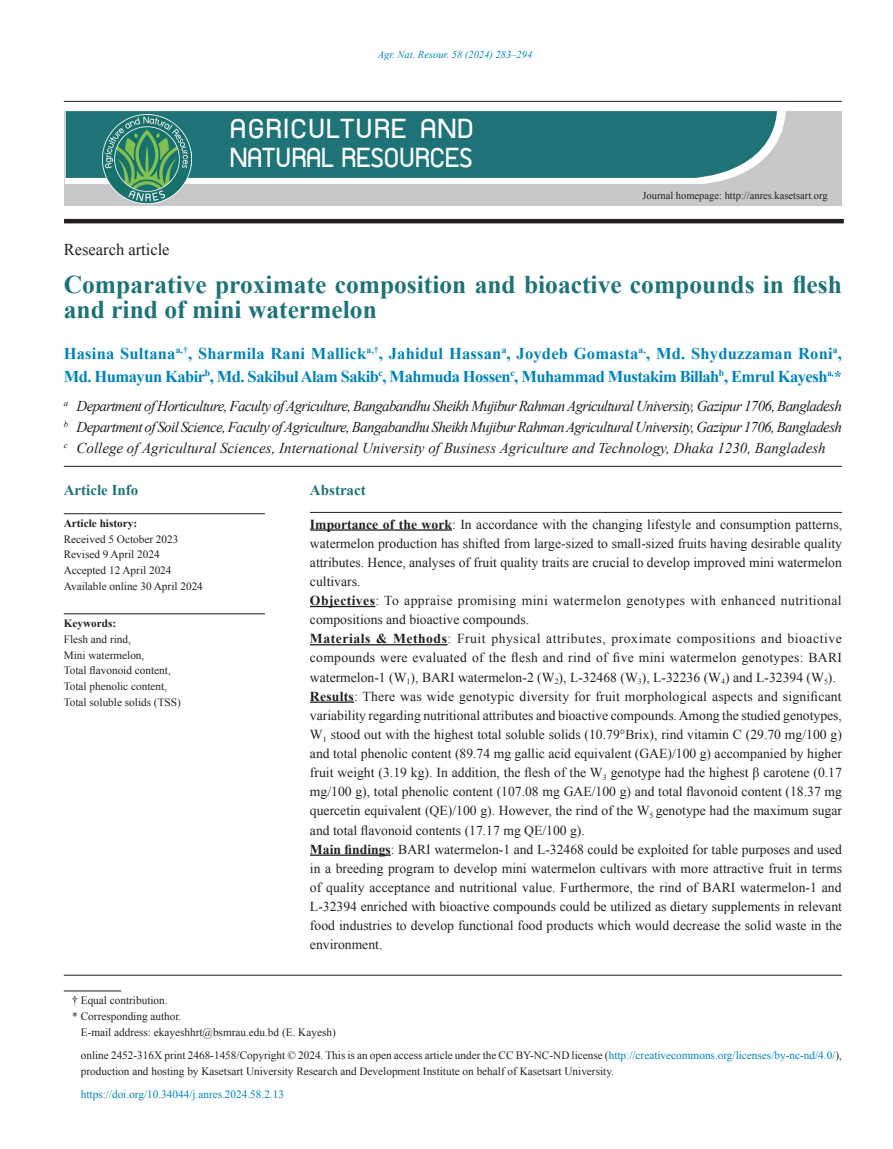
<style>
.page{position:relative;width:893px;height:1149px;background:#fff}
.page>*{position:absolute;margin:0;border:0;box-sizing:border-box;transform-origin:0 0}
.t1{font:31.5px "supermarket";letter-spacing:-.01em;color:#fff}
.t2{font:31.5px "supermarket";letter-spacing:.02em;color:#fff;scale:1.05 1}
._0_headline{font:700 25.5px/25.5px "Times New Roman";color:#1f7377}
._0_author_name{font:700 16.5px/23.1px "Times New Roman";letter-spacing:-.03em;color:#0083b6}
._0_Original_Artical{font:16.5px "Times New Roman";color:#231f20}
._0_office{font:italic 15px "Times New Roman";letter-spacing:-.045em;color:#231f20}
._0_office_line{font:italic 15px "Times New Roman";color:#231f20}
._1_text_10{font:700 15px "Times New Roman";color:#1f7377}
._1_text_10-2{font:13.65px/19px "Times New Roman";color:#231f20;text-align:justify}
._1_text_line_below{font:13.65px/19px "Times New Roman";color:#231f20;text-align:justify}
._1_text_line_above{font:13.65px/19px "Times New Roman";color:#231f20;text-align:justify}
._1_text_10-3{font:13.65px/19px "Times New Roman";letter-spacing:.03em;color:#231f20}
._0_coress_7_5{font:11.25px/15.8px "Times New Roman";color:#231f20}
._0_keyword_text_7_5{font:11.25px "Times New Roman";color:#231f20}
._0_doi_7_5{font:11.25px "Times New Roman";color:#0083b6}
._0_keyword_text_2_7{font:11.25px "Times New Roman";color:#231f20}
._0_Article___keyword{font:700 11.25px "Times New Roman";color:#231f20}
._0_corres_line_7_5{font:11.25px "Times New Roman";color:#231f20}
._0_Original_Artical-2{font:10.5px "Times New Roman";color:#231f20}
.header_page_num{font:italic 10.5px "Times New Roman";color:#0083b6}
.s1{font-weight:700}
.s2{color:#0083b6}
</style>
<div class="page">
<hr style="left:64px;top:466px;width:778px;height:1px;background:#231f20">
<hr style="left:64px;top:101px;width:778px;height:1px;background:#231f20">
<hr style="left:64px;top:990px;width:57px;height:1px;background:#231f20">
<hr style="left:64px;top:219px;width:780px;height:4px;background:#231f20">
<div style="left:65px;top:111px;width:777px;height:95px;background:#c7c8ca"></div>
<svg style="left:64px;top:111px;width:722px;height:73px;fill:#fff"></svg>
<div style="left:65px;top:111px;width:712px;height:67px;background:#1f7377"></div>
<img style="left:103px;top:115px;width:88px;height:88px">
<hr style="left:64px;top:513px;width:201px;height:1px;background:#231f20">
<hr style="left:64px;top:613px;width:201px;height:1px;background:#231f20">
<hr style="left:310px;top:512px;width:532px;height:1px;background:#231f20">
<hr style="left:310px;top:529px;width:142px;height:1px;background:#231f20">
<hr style="left:310px;top:605px;width:65px;height:2px;background:#231f20">
<hr style="left:310px;top:644px;width:138px;height:1px;background:#231f20">
<hr style="left:310px;top:701px;width:44px;height:1px;background:#231f20">
<hr style="left:310px;top:854px;width:81px;height:1px;background:#231f20">
<hr style="left:64px;top:974px;width:778px;height:1px;background:#231f20">
<p class="header_page_num" style="left:378px;top:47px;width:156px">Agr. Nat. Resour. 58 (2024) 283–294</p>
<p class="t2" style="left:230px;top:107px;width:233px">AGRICULTURE AND</p>
<p class="t1" style="left:230px;top:136px;width:245px">NATURAL RESOURCES</p>
<p class="_0_Original_Artical-2" style="left:642px;top:188px;width:187px">Journal homepage: http://anres.kasetsart.org</p>
<p class="_0_Original_Artical" style="left:64px;top:237px;width:107px">Research article</p>
<p class="_0_headline" style="left:64px;top:271px;width:780px">Comparative proximate composition and bioactive compounds in flesh and rind of mini watermelon</p>
<p class="_0_author_name" style="left:64px;top:341px;width:780px">Hasina Sultana<sup>a,†</sup>, Sharmila Rani Mallick<sup>a,†</sup>, Jahidul Hassan<sup>a</sup>, Joydeb Gomasta<sup>a,</sup>, Md. Shyduzzaman Roni<sup>a</sup>,<br>Md. Humayun Kabir<sup>b</sup>, Md. Sakibul Alam Sakib<sup>c</sup>, Mahmuda Hossen<sup>c</sup>, Muhammad Mustakim Billah<sup>b</sup>, Emrul Kayesh<sup>a,</sup>*</p>
<p class="_0_office" style="left:64px;top:395px;width:780px"><sup>a</sup> Department of Horticulture, Faculty of Agriculture, Bangabandhu Sheikh Mujibur Rahman Agricultural University, Gazipur 1706, Bangladesh</p>
<p class="_0_office" style="left:64px;top:416px;width:780px"><sup>b</sup> Department of Soil Science, Faculty of Agriculture, Bangabandhu Sheikh Mujibur Rahman Agricultural University, Gazipur 1706, Bangladesh</p>
<p class="_0_office_line" style="left:64px;top:437px;width:763px"><sup>c</sup> College of Agricultural Sciences, International University of Business Agriculture and Technology, Dhaka 1230, Bangladesh</p>
<p class="_1_text_10" style="left:64px;top:479px;width:76px">Article Info</p>
<p class="_1_text_10" style="left:310px;top:479px;width:57px">Abstract</p>
<p class="_1_text_line_above" style="left:310px;top:514px;width:534px"><span class="s1">Importance of the work</span>: In accordance with the changing lifestyle and consumption patterns, watermelon production has shifted from large-sized to small-sized fruits having desirable quality attributes. Hence, analyses of fruit quality traits are crucial to develop improved mini watermelon cultivars.</p>
<p class="_1_text_10-3" style="left:310px;top:590px;width:533px"><span class="s1">Objectives</span>: To appraise promising mini watermelon genotypes with enhanced nutritional compositions and bioactive compounds.</p>
<p class="_1_text_10-2" style="left:310px;top:628px;width:533px"><span class="s1">Materials &amp; Methods</span>: Fruit physical attributes, proximate compositions and bioactive compounds were evaluated of the flesh and rind of five mini watermelon genotypes: BARI watermelon-1 (W<sub>1</sub>), BARI watermelon-2 (W<sub>2</sub>), L-32468 (W<sub>3</sub>), L-32236 (W<sub>4</sub>) and L-32394 (W<sub>5</sub>).</p>
<p class="_1_text_10-2" style="left:310px;top:686px;width:534px"><span class="s1">Results</span>: There was wide genotypic diversity for fruit morphological aspects and significant variability regarding nutritional attributes and bioactive compounds. Among the studied genotypes, W<sub>1</sub> stood out with the highest total soluble solids (10.79°Brix), rind vitamin C (29.70 mg/100 g) and total phenolic content (89.74 mg gallic acid equivalent (GAE)/100 g) accompanied by higher fruit weight (3.19 kg). In addition, the flesh of the W<sub>3</sub> genotype had the highest β carotene (0.17 mg/100 g), total phenolic content (107.08 mg GAE/100 g) and total flavonoid content (18.37 mg quercetin equivalent (QE)/100 g). However, the rind of the W<sub>5</sub> genotype had the maximum sugar and total flavonoid contents (17.17 mg QE/100 g).</p>
<p class="_1_text_line_below" style="left:310px;top:838px;width:534px"><span class="s1">Main findings</span>: BARI watermelon-1 and L-32468 could be exploited for table purposes and used in a breeding program to develop mini watermelon cultivars with more attractive fruit in terms of quality acceptance and nutritional value. Furthermore, the rind of BARI watermelon-1 and L-32394 enriched with bioactive compounds could be utilized as dietary supplements in relevant food industries to develop functional food products which would decrease the solid waste in the environment.</p>
<p class="_0_Article___keyword" style="left:64px;top:515px;width:75px">Article history:</p>
<p class="_0_keyword_text_7_5" style="left:64px;top:530px;width:116px">Received 5 October 2023</p>
<p class="_0_keyword_text_7_5" style="left:64px;top:546px;width:97px">Revised 9 April 2024</p>
<p class="_0_keyword_text_7_5" style="left:64px;top:562px;width:109px">Accepted 12 April 2024</p>
<p class="_0_keyword_text_2_7" style="left:64px;top:578px;width:141px">Available online 30 April 2024</p>
<p class="_0_Article___keyword" style="left:64px;top:615px;width:54px">Keywords:</p>
<p class="_0_keyword_text_7_5" style="left:64px;top:630px;width:69px">Flesh and rind,</p>
<p class="_0_keyword_text_7_5" style="left:64px;top:646px;width:82px">Mini watermelon,</p>
<p class="_0_keyword_text_7_5" style="left:64px;top:662px;width:109px">Total flavonoid content,</p>
<p class="_0_keyword_text_7_5" style="left:64px;top:678px;width:105px">Total phenolic content,</p>
<p class="_0_keyword_text_7_5" style="left:64px;top:693px;width:119px">Total soluble solids (TSS)</p>
<p class="_0_corres_line_7_5" style="left:72px;top:992px;width:97px">† Equal contribution.</p>
<p class="_0_coress_7_5" style="left:72px;top:1007px;width:111px">* Corresponding author.</p>
<p class="_0_coress_7_5" style="left:81px;top:1023px;width:256px">E-mail address: ekayeshhrt@bsmrau.edu.bd (E. Kayesh)</p>
<p class="_0_coress_7_5" style="left:81px;top:1046px;width:763px">online 2452-316X print 2468-1458/Copyright © 2024. This is an open access article under the CC BY-NC-ND license (<span class="s2">http://creativecommons.org/licenses/by-nc-nd/4.0/</span>), production and hosting by Kasetsart University Research and Development Institute on behalf of Kasetsart University.</p>
<p class="_0_doi_7_5" style="left:81px;top:1085px;width:205px">https://doi.org/10.34044/j.anres.2024.58.2.13</p>
</div>
